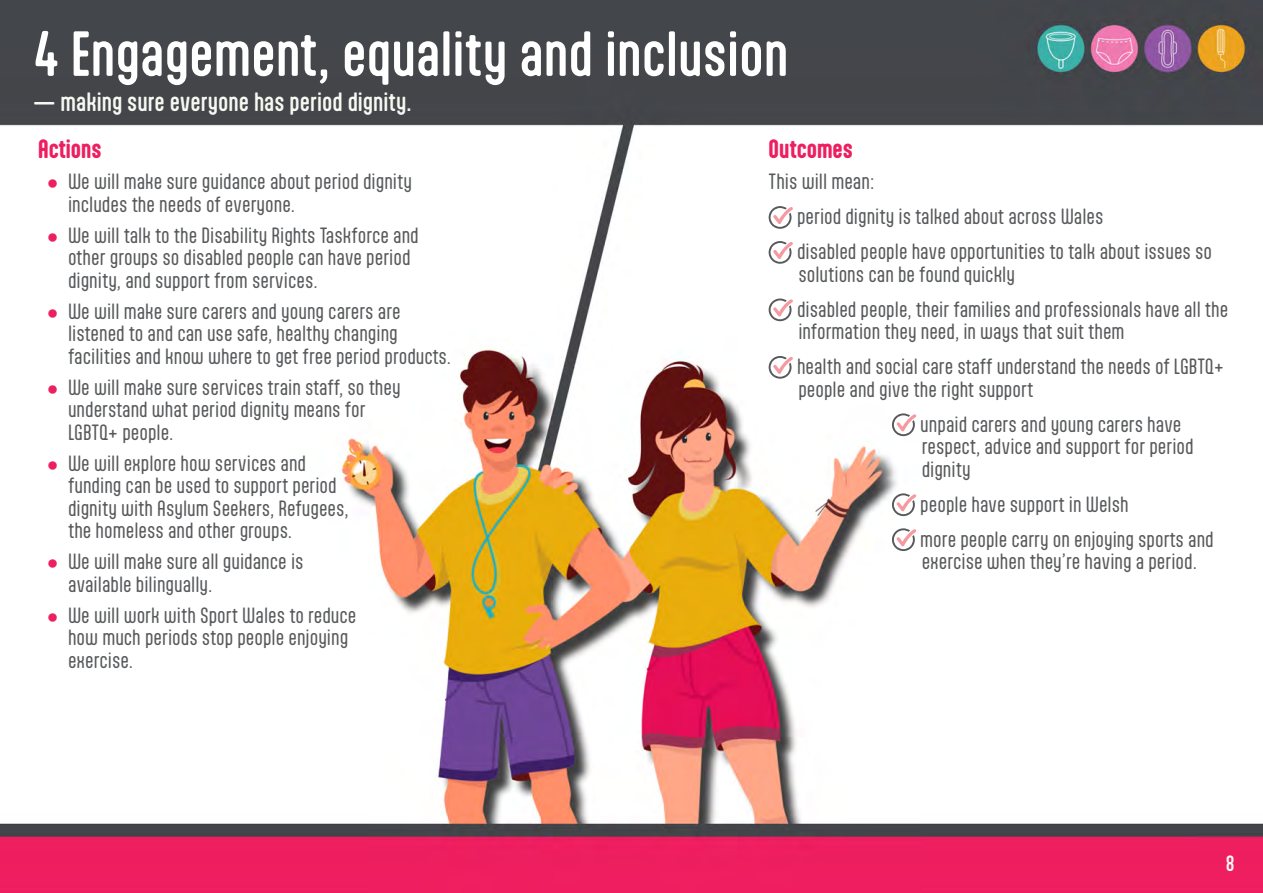
<style>
.page{position:relative;width:1263px;height:893px;background:#fff}
.page>*{position:absolute;margin:0;border:0;box-sizing:border-box;transform-origin:0 0}
.t1{font:500 54px "Aptly";color:#fff}
.t2{font:500 22.5px "Aptly";color:#f8f8f2}
.t3{font:700 22.5px "Aptly";color:#ed1f61}
.t4{font:18.75px/22.5px "Aptly";color:#58595b}
.t5{font:500 18.75px "Aptly";color:#f9f8f3}
.s1{font-family:"Arial";font-weight:700;font-size:19.5px;color:#ed1f61}
</style>
<div class="page">
<img style="left:0;top:0;width:1263px;height:893px">
<svg style="left:769px;top:206px;width:24px;height:23px"></svg>
<svg style="left:769px;top:241px;width:24px;height:23px"></svg>
<svg style="left:769px;top:298px;width:24px;height:23px"></svg>
<svg style="left:769px;top:356px;width:24px;height:23px"></svg>
<svg style="left:892px;top:413px;width:24px;height:23px"></svg>
<svg style="left:892px;top:493px;width:24px;height:23px"></svg>
<svg style="left:892px;top:528px;width:24px;height:23px"></svg>
<p class="t1" style="left:33px;top:20px;width:757px">4 Engagement, equality and inclusion</p>
<p class="t2" style="left:33px;top:88px;width:380px">— making sure everyone has period dignity.</p>
<p class="t3" style="left:38px;top:135px;width:65px">Actions</p>
<p class="t4" style="left:68px;top:170px;width:345px;text-indent:-21px"><span class="s1">●</span> We will make sure guidance about period dignity includes the needs of everyone.</p>
<p class="t4" style="left:68px;top:223px;width:352px;text-indent:-21px"><span class="s1">●</span> We will talk to the Disability Rights Taskforce and other groups so disabled people can have period dignity, and support from services.</p>
<p class="t4" style="left:68px;top:299px;width:385px;text-indent:-21px"><span class="s1">●</span> We will make sure carers and young carers are listened to and can use safe, healthy changing facilities and know where to get free period products.</p>
<p class="t4" style="left:68px;top:376px;width:334px;text-indent:-21px"><span class="s1">●</span> We will make sure services train staff, so they understand what period dignity means for<br>LGBTQ+ people.</p>
<p class="t4" style="left:68px;top:452px;width:282px;text-indent:-21px"><span class="s1">●</span> We will explore how services and funding can be used to support period dignity with Asylum Seekers, Refugees, the homeless and other groups.</p>
<p class="t4" style="left:68px;top:550px;width:237px;text-indent:-21px"><span class="s1">●</span> We will make sure all guidance is available bilingually.</p>
<p class="t4" style="left:68px;top:604px;width:290px;text-indent:-21px"><span class="s1">●</span> We will work with Sport Wales to reduce how much periods stop people enjoying exercise.</p>
<p class="t3" style="left:769px;top:135px;width:86px">Outcomes</p>
<p class="t4" style="left:769px;top:170px;width:107px">This will mean:</p>
<p class="t4" style="left:797px;top:205px;width:308px">period dignity is talked about across Wales</p>
<p class="t4" style="left:797px;top:240px;width:417px">disabled people have opportunities to talk about issues so solutions can be found quickly</p>
<p class="t4" style="left:797px;top:297px;width:433px">disabled people, their families and professionals have all the information they need, in ways that suit them</p>
<p class="t4" style="left:797px;top:355px;width:428px">health and social care staff understand the needs of LGBTQ+ people and give the right support</p>
<p class="t4" style="left:920px;top:412px;width:275px">unpaid carers and young carers have respect, advice and support for period dignity</p>
<p class="t4" style="left:920px;top:492px;width:210px">people have support in Welsh</p>
<p class="t4" style="left:920px;top:527px;width:295px">more people carry on enjoying sports and exercise when they’re having a period.</p>
<p class="t5" style="left:1226px;top:851px;width:10px">8</p>
</div>
